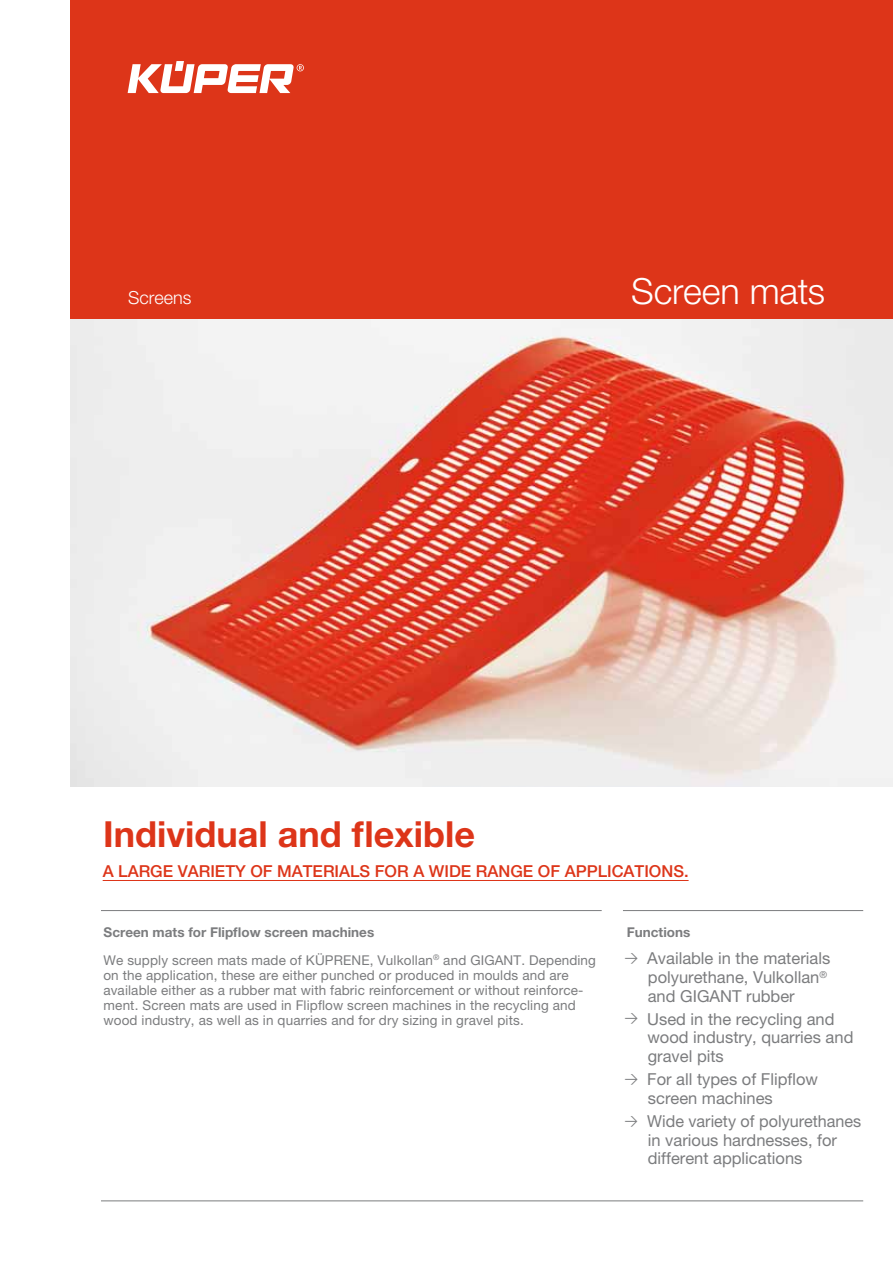
<style>
.page{position:relative;width:893px;height:1263px;background:#fff}
.page>*{position:absolute;margin:0;border:0;box-sizing:border-box;transform-origin:0 0}
.t1{font:700 36px "Helvetica Neue LT";color:#dd3519}
.t2{font:300 36px "Helvetica Neue LT";letter-spacing:-.005em;color:#fff}
.t3{font:300 18px "Helvetica Neue LT";color:#fff}
.t4{font:16.5px/18.8px "Helvetica Neue LT";color:#7b7c7e}
.t5{font:500 16.5px "Helvetica Neue LT";color:#dd3519}
.t6{font:13.5px/15px "Helvetica Neue LT";letter-spacing:.01em;color:#7b7c7e}
.t7{font:700 13.5px "Helvetica Neue LT";color:#7b7c7e}
.s1{font-weight:700}
.s2{font-family:"DIN";font-size:13.5px}
</style>
<div class="page">
<img style="left:70px;top:319px;width:823px;height:468px">
<div style="left:70px;top:0;width:823px;height:319px;background:#dd3519"></div>
<svg style="left:128px;top:61px;width:176px;height:32px"></svg>
<hr style="left:101px;top:910px;width:501px;height:1px;background:#7b7c7e">
<hr style="left:101px;top:1200px;width:762px;height:1px;background:#7b7c7e">
<hr style="left:623px;top:910px;width:240px;height:1px;background:#7b7c7e">
<hr style="left:103px;top:880px;width:586px;height:1px;background:#dd3519">
<h2 class="t3" style="left:128px;top:286px;width:65px">Screens</h2>
<h1 class="t2" style="left:631px;top:269px;width:195px">Screen mats</h1>
<h1 class="t1" style="left:103px;top:812px;width:373px">Individual and flexible</h1>
<p class="t5" style="left:103px;top:862px;width:587px">A LARGE VARIETY OF MATERIALS FOR A WIDE RANGE OF APPLICATIONS.</p>
<p class="t6" style="left:103px;top:918px;width:494px;line-height:27.8px"><span class="s1">Screen mats for Flipflow screen machines<br></span>We supply screen mats made of KÜPRENE, Vulkollan<sup>®</sup> and GIGANT. Depending</p>
<p class="t6" style="left:103px;top:967px;width:481px">on the application, these are either punched or produced in moulds and are available either as a rubber mat with fabric reinforcement or without reinforce&shy;ment. Screen mats are used in Flipflow screen machines in the recycling and wood industry, as well as in quarries and for dry sizing in gravel pits.</p>
<p class="t7" style="left:627px;top:924px;width:65px">Functions</p>
<p class="t4" style="left:648px;top:949px;width:184px;text-indent:-23px"><span class="s2">&gt;</span> Available in the materials polyurethane, Vulkollan<sup>® </sup>and GIGANT rubber</p>
<p class="t4" style="left:647px;top:1009px;width:207px;text-indent:-23px"><span class="s2">&gt;</span> Used in the recycling and wood industry, quarries and gravel pits</p>
<p class="t4" style="left:648px;top:1070px;width:172px;text-indent:-23px"><span class="s2">&gt;</span> For all types of Flipflow screen machines</p>
<p class="t4" style="left:648px;top:1111px;width:215px;text-indent:-23px"><span class="s2">&gt;</span> Wide variety of polyurethanes in various hardnesses, for different applications</p>
</div>
